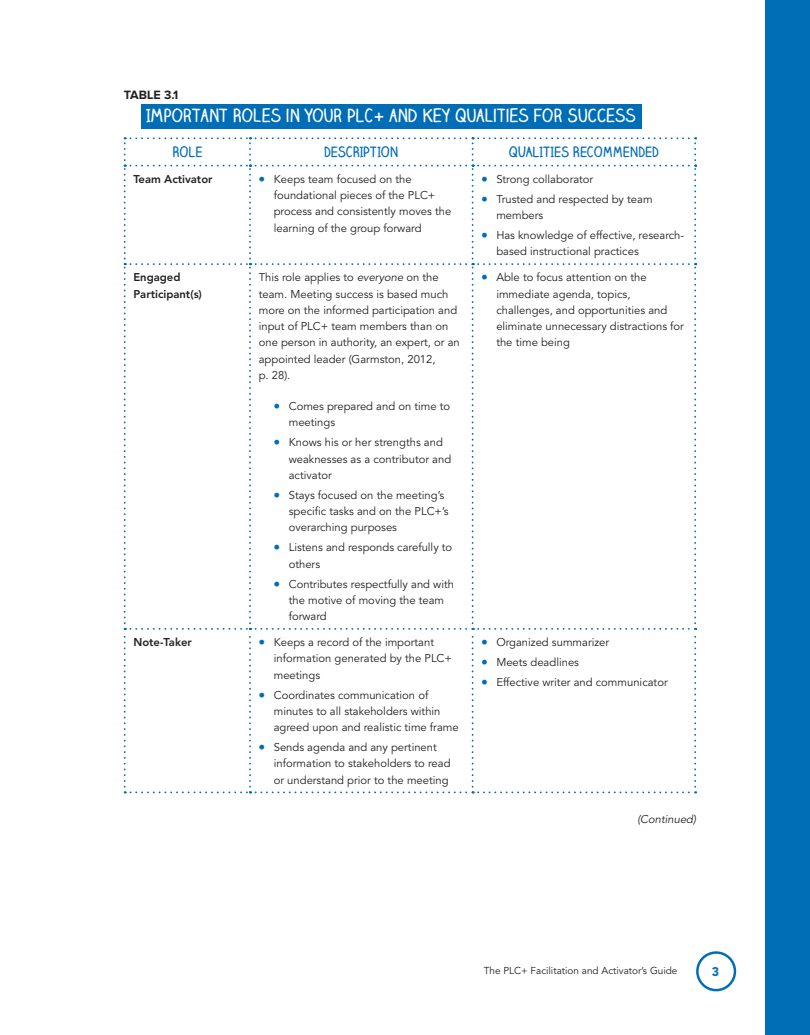
<style>
.page{position:relative;width:810px;height:1035px;background:#fff}
.page>*{position:absolute;margin:0;border:0;box-sizing:border-box;transform-origin:0 0}
.TC{font:700 17.5px "Claire Hand";color:#fff}
.TCH{font:700 13.75px "Claire Hand";color:#006eb6}
.TN{font:700 12.5px "Proxima Nova";color:#231f20}
.t1{font:900 12.5px "Avenir LT Std";color:#006eb6}
.TT{font:11.25px/16.2px "Avenir LT Std";color:#231f20}
.TT-2{font:800 11.25px/16.2px "Avenir LT Std";color:#231f20}
.TT-3{font:italic 11.25px "Avenir LT Std";color:#231f20}
.t2{font:10px "Avenir LT Std";color:#231f20}
.s1{color:#006eb6}
.s2{font-style:italic}
</style>
<div class="page">
<div style="left:696px;top:951px;width:40px;height:40px;border:2px solid #006eb6;border-radius:50%"></div>
<div style="left:766px;top:0;width:44px;height:1035px;background:#006eb6"></div>
<div style="left:141px;top:104px;width:501px;height:25px;background:#006eb6"></div>
<svg style="left:124px;top:137px;width:572px;height:656px"></svg>
<p class="TN" style="left:124px;top:87px;width:56px">TABLE 3.1</p>
<p class="TC" style="left:146px;top:104px;width:491px">IMPORTANT ROLES IN YOUR PLC+ AND KEY QUALITIES FOR SUCCESS</p>
<p class="TCH" style="left:172px;top:142px;width:31px">ROLE</p>
<p class="TCH" style="left:324px;top:142px;width:76px">DESCRIPTION</p>
<p class="TCH" style="left:509px;top:142px;width:152px">QUALITIES RECOMMENDED</p>
<p class="TT-2" style="left:133px;top:171px;width:81px">Team Activator</p>
<p class="TT" style="left:274px;top:171px;width:179px;text-indent:-15px"><span class="s1">•</span> Keeps team focused on the foundational pieces of the PLC+ process and consistently moves the learning of the group forward</p>
<p class="TT" style="left:481px;top:171px;width:114px"><span class="s1">•</span> Strong collaborator</p>
<p class="TT" style="left:496px;top:191px;width:158px;text-indent:-15px"><span class="s1">•</span> Trusted and respected by team members</p>
<p class="TT" style="left:496px;top:227px;width:189px;text-indent:-15px"><span class="s1">•</span> Has knowledge of effective, research&shy;based instructional practices</p>
<p class="TT-2" style="left:133px;top:269px;width:70px">Engaged<br>Participant(s)</p>
<p class="TT" style="left:259px;top:270px;width:203px">This role applies to <span class="s2">everyone</span> on the team. Meeting success is based much more on the informed participation and input of PLC+ team members than on one person in authority, an expert, or an appointed leader (Garmston, 2012,<br>p. 28).</p>
<p class="TT" style="left:289px;top:398px;width:163px;text-indent:-15px"><span class="s1">•</span> Comes prepared and on time to meetings</p>
<p class="TT" style="left:289px;top:435px;width:164px;text-indent:-15px"><span class="s1">•</span> Knows his or her strengths and weaknesses as a contributor and activator</p>
<p class="TT" style="left:289px;top:487px;width:161px;text-indent:-15px"><span class="s1">•</span> Stays focused on the meeting’s specific tasks and on the PLC+’s overarching purposes</p>
<p class="TT" style="left:289px;top:540px;width:165px;text-indent:-15px"><span class="s1">•</span> Listens and responds carefully to others</p>
<p class="TT" style="left:289px;top:576px;width:167px;text-indent:-15px"><span class="s1">•</span> Contributes respectfully and with the motive of moving the team forward</p>
<p class="TT-2" style="left:133px;top:634px;width:60px">Note-Taker</p>
<p class="TT" style="left:274px;top:634px;width:180px;text-indent:-15px"><span class="s1">•</span> Keeps a record of the important information generated by the PLC+ meetings</p>
<p class="TT" style="left:274px;top:687px;width:186px;text-indent:-15px"><span class="s1">•</span> Coordinates communication of minutes to all stakeholders within agreed upon and realistic time frame</p>
<p class="TT" style="left:274px;top:739px;width:178px;text-indent:-15px"><span class="s1">•</span> Sends agenda and any pertinent information to stakeholders to read or understand prior to the meeting</p>
<p class="TT" style="left:496px;top:270px;width:189px;text-indent:-15px"><span class="s1">•</span> Able to focus attention on the immediate agenda, topics, challenges, and opportunities and eliminate unnecessary distractions for the time being</p>
<p class="TT" style="left:481px;top:634px;width:129px"><span class="s1">•</span> Organized summarizer</p>
<p class="TT" style="left:481px;top:654px;width:99px"><span class="s1">•</span> Meets deadlines</p>
<p class="TT" style="left:481px;top:674px;width:188px"><span class="s1">•</span> Effective writer and communicator</p>
<p class="TT-3" style="left:637px;top:813px;width:60px">(Continued)</p>
<p class="t2" style="left:484px;top:965px;width:195px">The PLC+ Facilitation and Activator’s Guide</p>
<p class="t1" style="left:712px;top:964px;width:9px">3</p>
</div>
